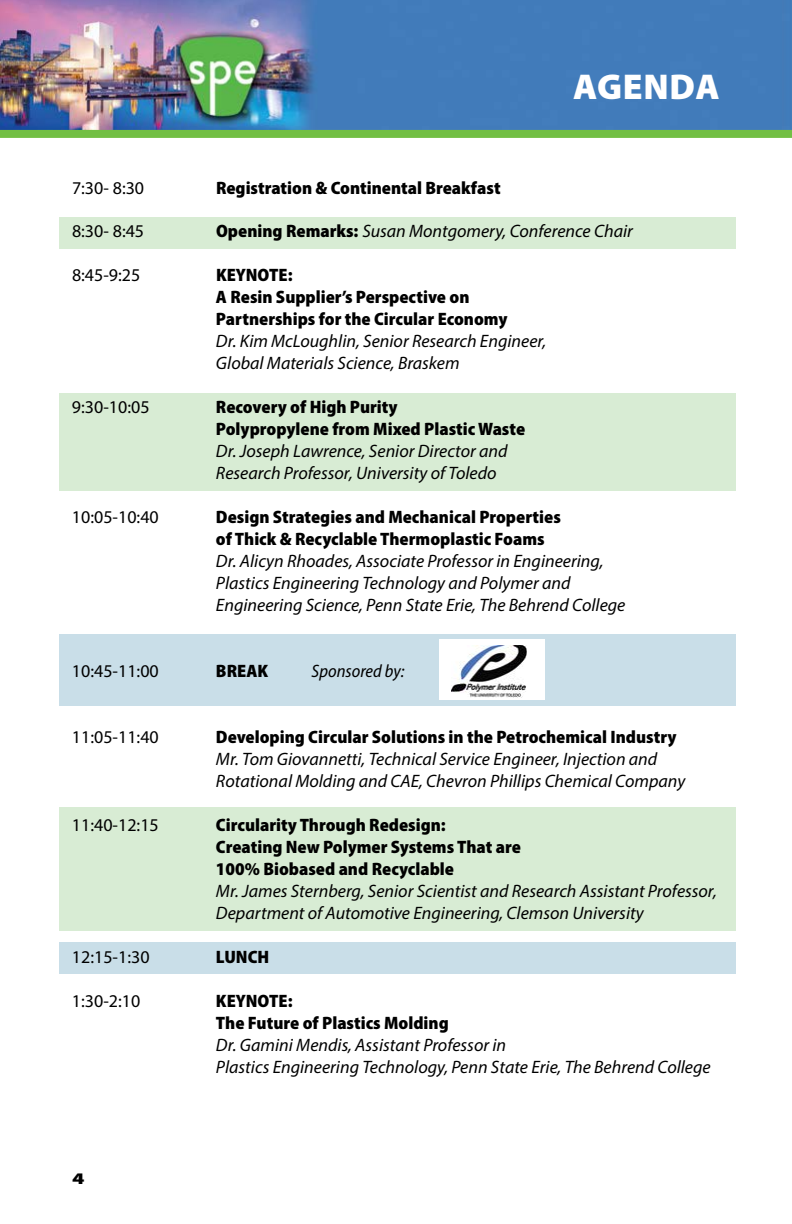
<style>
.page{position:relative;width:792px;height:1224px;background:#fff}
.page>*{position:absolute;margin:0;border:0;box-sizing:border-box;transform-origin:0 0}
.t1{font:900 36px "Myriad Pro";letter-spacing:.02em;color:#fff}
.t2{font:italic 18px/22px "Myriad Pro";color:#000}
.t3{font:900 semi-condensed 18px/22px "Myriad Pro";color:#000}
.t4{font:18px "Myriad Pro";color:#000}
.t5{font:italic semi-condensed 18px "Myriad Pro";color:#000}
.t6{font:900 16.2px "Myriad Pro";color:#000;scale:1.33 1}
.s1{font-weight:900;font-style:normal;font-stretch:semi-condensed}
</style>
<div class="page">
<div style="left:59px;top:942px;width:677px;height:32px;background:#c9dee8"></div>
<div style="left:59px;top:807px;width:677px;height:124px;background:#d8ecd4"></div>
<div style="left:59px;top:634px;width:677px;height:72px;background:#c9dee8"></div>
<div style="left:59px;top:393px;width:677px;height:98px;background:#d8ecd4"></div>
<div style="left:59px;top:217px;width:677px;height:32px;background:#d8ecd4"></div>
<img style="left:0;top:0;width:792px;height:130px">
<div style="left:0;top:130px;width:792px;height:8px;background:#72bf44"></div>
<div style="left:439px;top:639px;width:105px;height:61px;background:#fff"></div>
<img style="left:451px;top:645px;width:75px;height:53px">
<h1 class="t1" style="left:573px;top:63px;width:148px">AGENDA</h1>
<p class="t4" style="left:72px;top:176px;width:74px">7:30- 8:30</p>
<p class="t3" style="left:216px;top:176px;width:286px">Registration &amp; Continental Breakfast</p>
<p class="t4" style="left:72px;top:220px;width:74px">8:30- 8:45</p>
<p class="t2" style="left:216px;top:220px;width:418px"><span class="s1">Opening Remarks:</span> Susan Montgomery, Conference Chair</p>
<p class="t4" style="left:72px;top:264px;width:70px">8:45-9:25</p>
<p class="t3" style="left:216px;top:264px;width:293px">KEYNOTE:<br>A Resin Supplier’s Perspective on<br>Partnerships for the Circular Economy</p>
<p class="t2" style="left:216px;top:330px;width:332px">Dr. Kim McLoughlin, Senior Research Engineer,<br>Global Materials Science, Braskem</p>
<p class="t4" style="left:72px;top:396px;width:79px">9:30-10:05</p>
<p class="t3" style="left:216px;top:396px;width:311px">Recovery of High Purity<br>Polypropylene from Mixed Plastic Waste</p>
<p class="t2" style="left:216px;top:440px;width:293px">Dr. Joseph Lawrence, Senior Director and<br>Research Professor, University of Toledo</p>
<p class="t4" style="left:72px;top:506px;width:88px">10:05-10:40</p>
<p class="t3" style="left:216px;top:506px;width:346px">Design Strategies and Mechanical Properties of Thick &amp; Recyclable Thermoplastic Foams</p>
<p class="t2" style="left:216px;top:550px;width:411px">Dr. Alicyn Rhoades, Associate Professor in Engineering,<br>Plastics Engineering Technology and Polymer and<br>Engineering Science, Penn State Erie, The Behrend College</p>
<p class="t4" style="left:72px;top:660px;width:88px">10:45-11:00</p>
<p class="t3" style="left:216px;top:660px;width:54px">BREAK</p>
<p class="t5" style="left:312px;top:660px;width:95px">Sponsored by:</p>
<p class="t4" style="left:72px;top:726px;width:88px">11:05-11:40</p>
<p class="t3" style="left:216px;top:726px;width:462px">Developing Circular Solutions in the Petrochemical Industry</p>
<p class="t2" style="left:216px;top:748px;width:471px">Mr. Tom Giovannetti, Technical Service Engineer, Injection and<br>Rotational Molding and CAE, Chevron Phillips Chemical Company</p>
<p class="t4" style="left:72px;top:814px;width:88px">11:40-12:15</p>
<p class="t3" style="left:216px;top:814px;width:306px">Circularity Through Redesign:<br>Creating New Polymer Systems That are<br>100% Biobased and Recyclable</p>
<p class="t2" style="left:216px;top:880px;width:502px">Mr. James Sternberg, Senior Scientist and Research Assistant Professor,<br>Department of Automotive Engineering, Clemson University</p>
<p class="t4" style="left:72px;top:946px;width:79px">12:15-1:30</p>
<p class="t3" style="left:216px;top:946px;width:55px">LUNCH</p>
<p class="t4" style="left:72px;top:990px;width:70px">1:30-2:10</p>
<p class="t3" style="left:216px;top:990px;width:234px">KEYNOTE:<br>The Future of Plastics Molding</p>
<p class="t2" style="left:216px;top:1034px;width:496px">Dr. Gamini Mendis, Assistant Professor in<br>Plastics Engineering Technology, Penn State Erie, The Behrend College</p>
<p class="t6" style="left:72px;top:1167px;width:11px">4</p>
</div>
